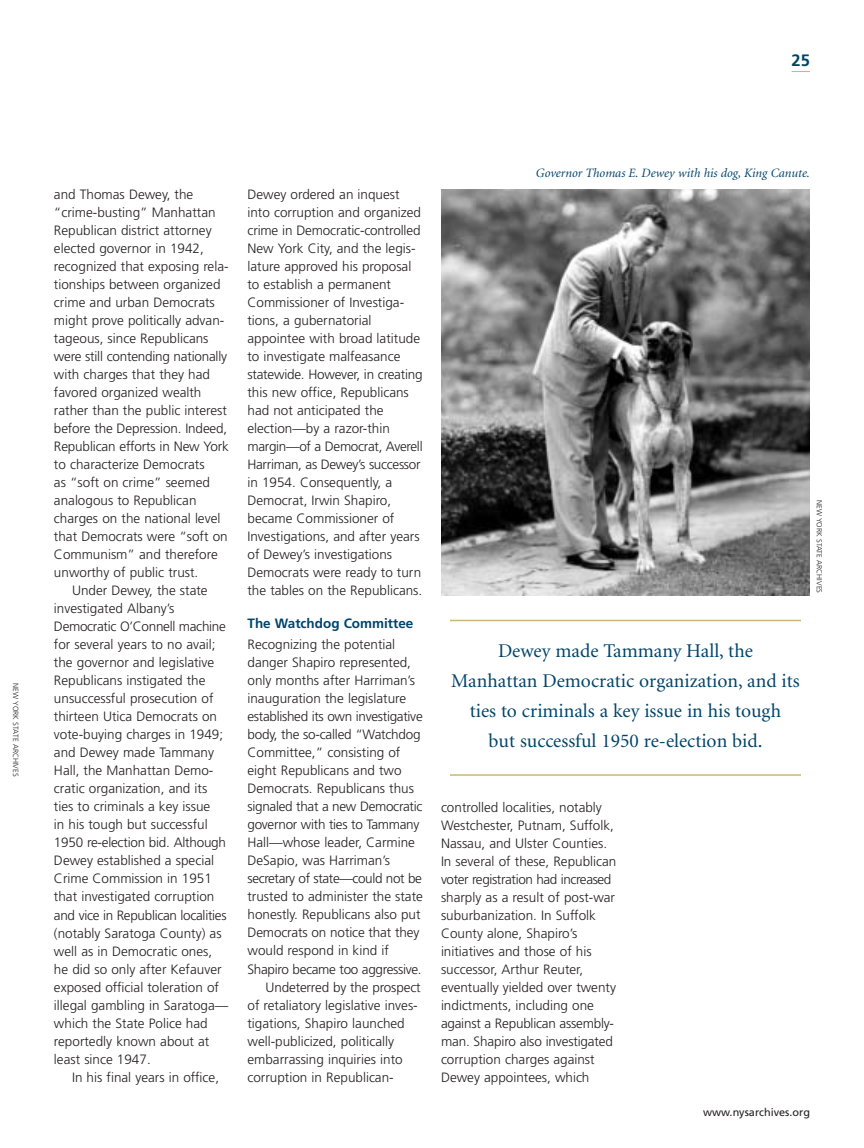
<style>
.page{position:relative;width:864px;height:1148px;background:#fff}
.page>*{position:absolute;margin:0;border:0;box-sizing:border-box;transform-origin:0 0}
.t1{font:19.5px/30px "Minion";color:#00446a;text-align:center}
.t2{font:700 16.5px "Frutiger";color:#00446a}
.t3{font:300 13.5px/18px "Frutiger";color:#231f20}
.t4{font:300 13.5px "Frutiger";letter-spacing:-.02em;color:#231f20}
.t5{font:300 13.5px "Frutiger";letter-spacing:-.03em;color:#231f20}
.t6{font:700 13.5px "Frutiger";color:#00446a}
.t7{font:italic 12.75px "Minion";color:#00446a}
.t8{font:10.8px "Frutiger";color:#231f20}
.t9{font:300 7.5px "Frutiger";color:#231f20}
</style>
<div class="page">
<svg style="left:792px;top:71px;width:18px;height:1px"></svg>
<img style="left:441px;top:189px;width:369px;height:406px">
<hr style="left:450px;top:619px;width:351px;height:2px;background:#cbb676">
<hr style="left:450px;top:774px;width:351px;height:1px;background:#cbb676">
<p class="t2" style="left:792px;top:54px;width:20px">25</p>
<p class="t9" style="left:19px;top:683px;width:95px;rotate:90deg">NEW YORK STATE ARCHIVES</p>
<p class="t3" style="left:54px;top:186px;width:141px">and Thomas Dewey, the</p>
<p class="t3" style="left:54px;top:204px;width:163px">“crime-busting” Manhattan</p>
<p class="t3" style="left:54px;top:222px;width:159px">Republican district attorney</p>
<p class="t3" style="left:54px;top:240px;width:151px">elected governor in 1942,</p>
<p class="t3" style="left:54px;top:258px;width:176px">recognized that exposing rela-</p>
<p class="t3" style="left:54px;top:276px;width:168px">tionships between organized</p>
<p class="t3" style="left:54px;top:294px;width:162px">crime and urban Democrats</p>
<p class="t3" style="left:54px;top:312px;width:172px">might prove politically advan-</p>
<p class="t3" style="left:54px;top:330px;width:156px">tageous, since Republicans</p>
<p class="t3" style="left:54px;top:348px;width:175px">were still contending nationally</p>
<p class="t3" style="left:54px;top:366px;width:157px">with charges that they had</p>
<p class="t3" style="left:54px;top:384px;width:149px">favored organized wealth</p>
<p class="t3" style="left:54px;top:402px;width:174px">rather than the public interest</p>
<p class="t3" style="left:54px;top:420px;width:175px">before the Depression. Indeed,</p>
<p class="t3" style="left:54px;top:438px;width:176px">Republican efforts in New York</p>
<p class="t3" style="left:54px;top:456px;width:152px">to characterize Democrats</p>
<p class="t3" style="left:54px;top:474px;width:157px">as “soft on crime” seemed</p>
<p class="t3" style="left:54px;top:492px;width:144px">analogous to Republican</p>
<p class="t3" style="left:54px;top:510px;width:168px">charges on the national level</p>
<p class="t3" style="left:54px;top:528px;width:175px">that Democrats were “soft on</p>
<p class="t3" style="left:54px;top:546px;width:165px">Communism” and therefore</p>
<p class="t3" style="left:54px;top:564px;width:146px">unworthy of public trust.</p>
<p class="t3" style="left:72px;top:582px;width:137px">Under Dewey, the state</p>
<p class="t3" style="left:54px;top:600px;width:122px">investigated Albany’s</p>
<p class="t4" style="left:54px;top:621px;width:173px">Democratic O’Connell machine</p>
<p class="t3" style="left:54px;top:636px;width:163px">for several years to no avail;</p>
<p class="t3" style="left:54px;top:654px;width:162px">the governor and legislative</p>
<p class="t3" style="left:54px;top:672px;width:153px">Republicans instigated the</p>
<p class="t3" style="left:54px;top:690px;width:161px">unsuccessful prosecution of</p>
<p class="t3" style="left:54px;top:708px;width:165px">thirteen Utica Democrats on</p>
<p class="t3" style="left:54px;top:726px;width:171px">vote-buying charges in 1949;</p>
<p class="t3" style="left:54px;top:744px;width:162px">and Dewey made Tammany</p>
<p class="t3" style="left:54px;top:762px;width:161px">Hall, the Manhattan Demo-</p>
<p class="t3" style="left:54px;top:780px;width:155px">cratic organization, and its</p>
<p class="t3" style="left:54px;top:798px;width:158px">ties to criminals a key issue</p>
<p class="t3" style="left:54px;top:816px;width:155px">in his tough but successful</p>
<p class="t3" style="left:54px;top:834px;width:174px">1950 re-election bid. Although</p>
<p class="t3" style="left:54px;top:852px;width:162px">Dewey established a special</p>
<p class="t3" style="left:54px;top:870px;width:159px">Crime Commission in 1951</p>
<p class="t3" style="left:54px;top:888px;width:162px">that investigated corruption</p>
<p class="t4" style="left:54px;top:909px;width:174px">and vice in Republican localities</p>
<p class="t3" style="left:54px;top:924px;width:169px">(notably Saratoga County) as</p>
<p class="t3" style="left:54px;top:942px;width:160px">well as in Democratic ones,</p>
<p class="t3" style="left:54px;top:960px;width:169px">he did so only after Kefauver</p>
<p class="t3" style="left:54px;top:978px;width:167px">exposed official toleration of</p>
<p class="t3" style="left:54px;top:996px;width:176px">illegal gambling in Saratoga—</p>
<p class="t3" style="left:54px;top:1014px;width:155px">which the State Police had</p>
<p class="t3" style="left:54px;top:1032px;width:157px">reportedly known about at</p>
<p class="t3" style="left:54px;top:1050px;width:98px">least since 1947.</p>
<p class="t3" style="left:72px;top:1068px;width:149px">In his final years in office,</p>
<p class="t3" style="left:247px;top:186px;width:177px">Dewey ordered an inquest into corruption and organized crime in Democratic-controlled<br>New York City, and the legis&shy;lature approved his proposal to establish a permanent<br>Commissioner of Investiga&shy;tions, a gubernatorial appointee with broad latitude to investigate malfeasance statewide. However, in creating this new office, Republicans had not anticipated the election—by a razor-thin margin—of a Democrat, Averell<br>Harriman, as Dewey’s successor in 1954. Consequently, a<br>Democrat, Irwin Shapiro, became Commissioner of<br>Investigations, and after years of Dewey’s investigations<br>Democrats were ready to turn the tables on the Republicans.</p>
<p class="t6" style="left:247px;top:618px;width:168px">The Watchdog Committee</p>
<p class="t3" style="left:247px;top:636px;width:149px">Recognizing the potential</p>
<p class="t3" style="left:247px;top:654px;width:165px">danger Shapiro represented,</p>
<p class="t3" style="left:247px;top:672px;width:169px">only months after Harriman’s</p>
<p class="t3" style="left:247px;top:690px;width:160px">inauguration the legislature</p>
<p class="t4" style="left:247px;top:711px;width:177px">established its own investigative</p>
<p class="t3" style="left:247px;top:726px;width:175px">body, the so-called “Watchdog</p>
<p class="t3" style="left:247px;top:744px;width:154px">Committee,” consisting of</p>
<p class="t3" style="left:247px;top:762px;width:156px">eight Republicans and two</p>
<p class="t3" style="left:247px;top:780px;width:168px">Democrats. Republicans thus</p>
<p class="t4" style="left:247px;top:801px;width:177px">signaled that a new Democratic</p>
<p class="t4" style="left:247px;top:819px;width:173px">governor with ties to Tammany</p>
<p class="t3" style="left:247px;top:834px;width:169px">Hall—whose leader, Carmine</p>
<p class="t3" style="left:247px;top:852px;width:144px">DeSapio, was Harriman’s</p>
<p class="t5" style="left:247px;top:873px;width:176px">secretary of state—could not be</p>
<p class="t3" style="left:247px;top:888px;width:177px">trusted to administer the state</p>
<p class="t3" style="left:247px;top:906px;width:175px">honestly. Republicans also put</p>
<p class="t3" style="left:247px;top:924px;width:174px">Democrats on notice that they</p>
<p class="t3" style="left:247px;top:942px;width:143px">would respond in kind if</p>
<p class="t4" style="left:247px;top:963px;width:176px">Shapiro became too aggressive.</p>
<p class="t3" style="left:266px;top:978px;width:157px">Undeterred by the prospect</p>
<p class="t3" style="left:247px;top:996px;width:172px">of retaliatory legislative inves-</p>
<p class="t3" style="left:247px;top:1014px;width:159px">tigations, Shapiro launched</p>
<p class="t3" style="left:247px;top:1032px;width:148px">well-publicized, politically</p>
<p class="t3" style="left:247px;top:1050px;width:157px">embarrassing inquiries into</p>
<p class="t3" style="left:247px;top:1068px;width:148px">corruption in Republican-</p>
<p class="t7" style="left:536px;top:168px;width:276px">Governor Thomas E. Dewey with his dog, King Canute.</p>
<p class="t9" style="left:822px;top:500px;width:95px;rotate:90deg">NEW YORK STATE ARCHIVES</p>
<h1 class="t1" style="left:451px;top:637px;width:350px">Dewey made Tammany Hall, the<br>Manhattan Democratic organization, and its ties to criminals a key issue in his tough<br>but successful 1950 re-election bid.</h1>
<p class="t3" style="left:441px;top:799px;width:177px">controlled localities, notably<br>Westchester, Putnam, Suffolk,<br>Nassau, and Ulster Counties.<br>In several of these, Republican voter registration had increased sharply as a result of post-war suburbanization. In Suffolk<br>County alone, Shapiro’s initiatives and those of his successor, Arthur Reuter, eventually yielded over twenty indictments, including one against a Republican assembly&shy;man. Shapiro also investigated corruption charges against<br>Dewey appointees, which</p>
<p class="t8" style="left:703px;top:1107px;width:108px">www.nysarchives.org</p>
</div>
